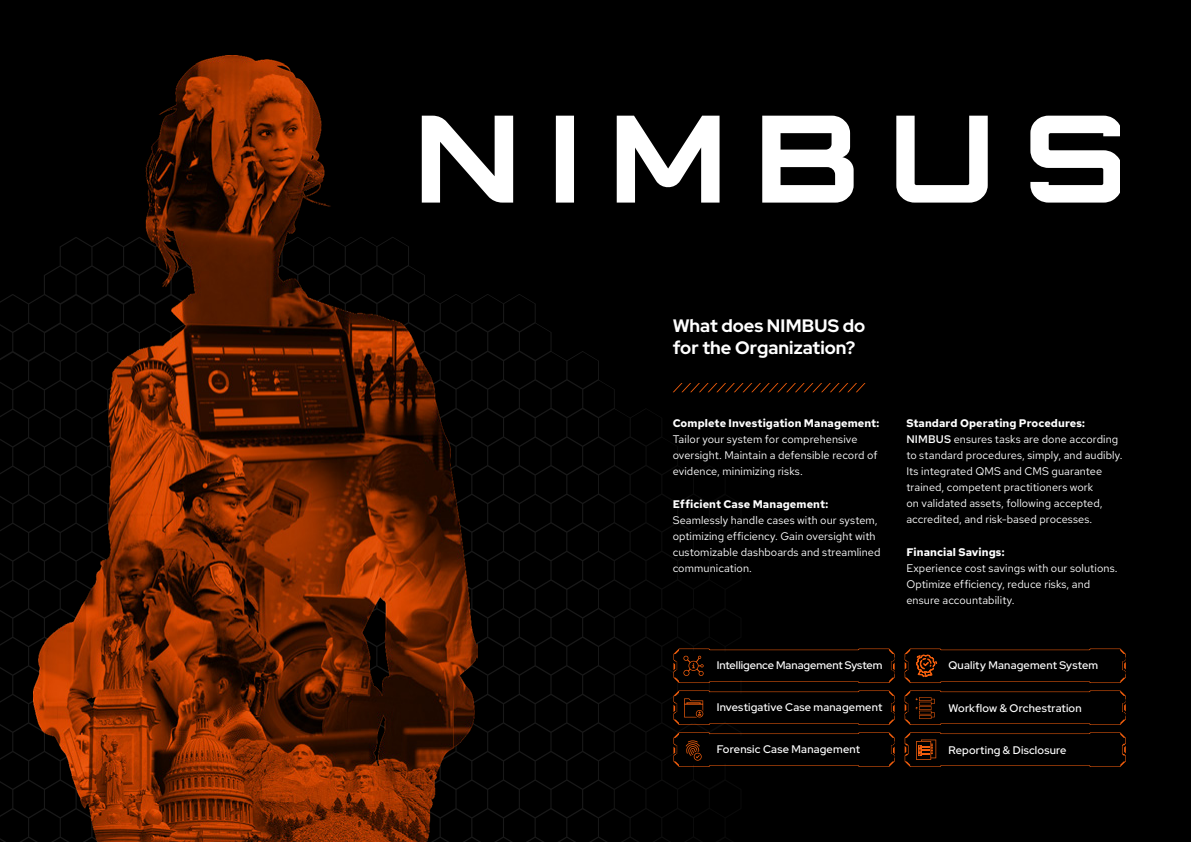
<style>
.page{position:relative;width:1191px;height:842px;background:#000}
.page>*{position:absolute;margin:0;border:0;box-sizing:border-box;transform-origin:0 0}
.t1{font:700 18px/22px "Red Hat Display";letter-spacing:.005em;color:#fff}
.t2{font:11px/16px "Red Hat Text";letter-spacing:.005em;color:#fff}
.t3{font:600 11px "Red Hat Display";letter-spacing:.015em;color:#fff}
.t4{font:700 11px "Red Hat Text";letter-spacing:.01em;color:#fff}
.t5{font:600 11px "Red Hat Display";letter-spacing:-.005em;color:#fff}
.s1{font-weight:700}
.s2{font-weight:600}
</style>
<div class="page">
<img style="left:0;top:294px;width:596px;height:548px">
<img style="left:33px;top:55px;width:444px;height:787px">
<svg style="left:673px;top:383px;width:192px;height:9px"></svg>
<svg style="left:904px;top:648px;width:221px;height:35px"></svg>
<svg style="left:904px;top:690px;width:221px;height:35px"></svg>
<svg style="left:904px;top:732px;width:221px;height:35px"></svg>
<svg style="left:673px;top:732px;width:221px;height:35px"></svg>
<svg style="left:673px;top:648px;width:221px;height:35px"></svg>
<svg style="left:673px;top:690px;width:221px;height:35px"></svg>
<svg style="left:422px;top:116px;width:91px;height:87px"></svg>
<div style="left:556px;top:116px;width:18px;height:87px;background:#fff"></div>
<svg style="left:617px;top:116px;width:102px;height:87px"></svg>
<svg style="left:762px;top:116px;width:91px;height:87px"></svg>
<svg style="left:896px;top:116px;width:91px;height:87px"></svg>
<svg style="left:1030px;top:116px;width:89px;height:87px"></svg>
<h1 class="t1" style="left:672px;top:314px;width:194px">What does NIMBUS do for the Organization?</h1>
<p class="t4" style="left:672px;top:416px;width:208px">Complete Investigation Management:</p>
<p class="t2" style="left:672px;top:431px;width:206px">Tailor your system for comprehensive oversight. Maintain a defensible record of evidence, minimizing risks.</p>
<p class="t4" style="left:672px;top:497px;width:157px">Efficient Case Management:</p>
<p class="t2" style="left:672px;top:512px;width:209px">Seamlessly handle cases with our system, optimizing efficiency. Gain oversight with customizable dashboards and streamlined communication.</p>
<p class="t5" style="left:716px;top:657px;width:167px">Intelligence Management System</p>
<p class="t3" style="left:716px;top:700px;width:167px">Investigative Case management</p>
<p class="t2" style="left:906px;top:415px;width:218px"><span class="s1">Standard Operating Procedures:<br></span><span class="s2">NIMBUS</span> ensures tasks are done according to standard procedures, simply, and audibly.<br>Its integrated QMS and CMS guarantee trained, competent practitioners work<br>on validated assets, following accepted, accredited, and risk-based processes.</p>
<p class="t4" style="left:906px;top:545px;width:100px">Financial Savings:</p>
<p class="t2" style="left:906px;top:560px;width:213px">Experience cost savings with our solutions.<br>Optimize efficiency, reduce risks, and ensure accountability.</p>
<p class="t3" style="left:948px;top:658px;width:151px">Quality Management System</p>
<p class="t3" style="left:948px;top:701px;width:135px">Workflow &amp; Orchestration</p>
<p class="t3" style="left:716px;top:742px;width:145px">Forensic Case Management</p>
<p class="t3" style="left:948px;top:743px;width:120px">Reporting &amp; Disclosure</p>
</div>
